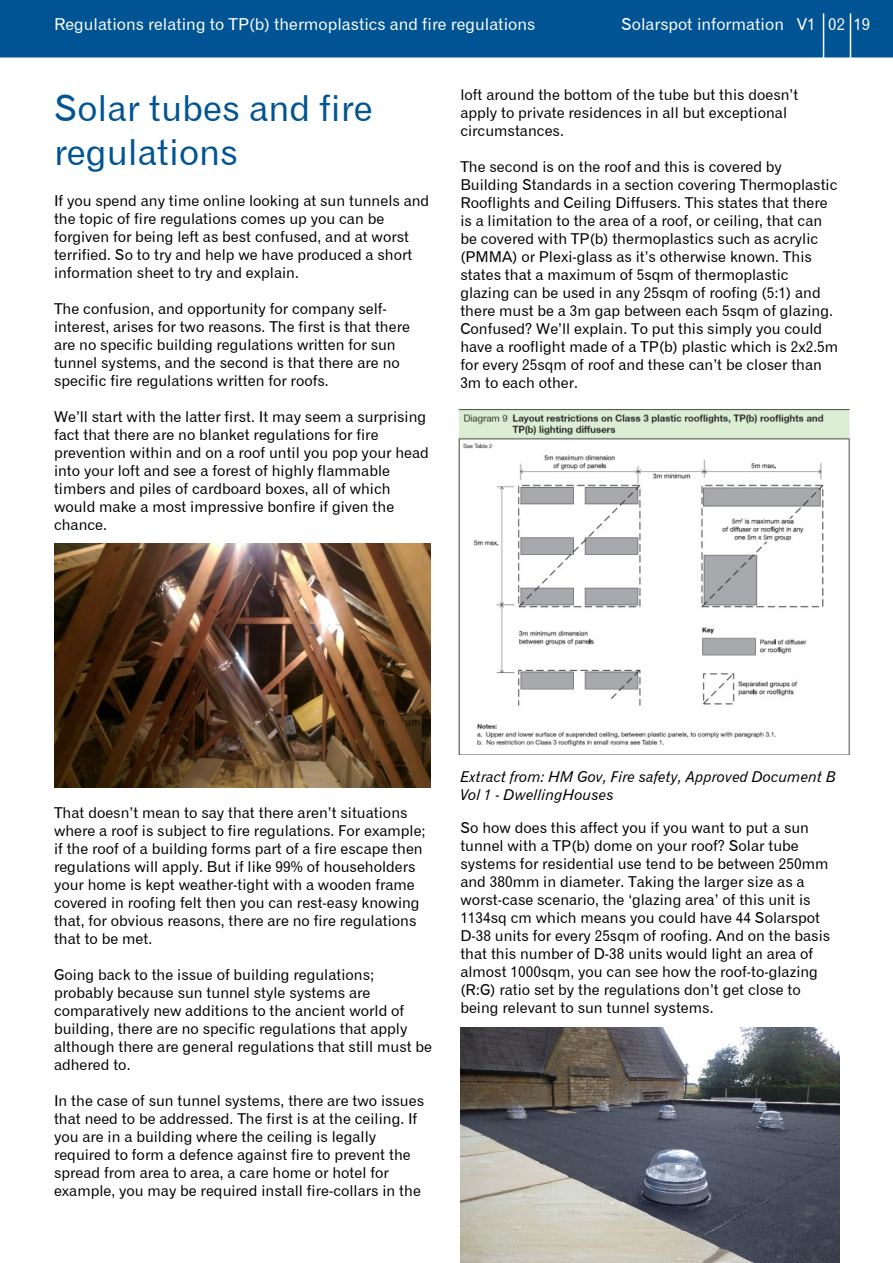
<style>
.page{position:relative;width:893px;height:1263px;background:#fff}
.page>*{position:absolute;margin:0;border:0;box-sizing:border-box;transform-origin:0 0}
.t1{font:36px/43.2px "Gothic 720 BT Roman B";color:#005493}
.t2{font:16.5px "Gothic 720 BT Roman B";color:#fff}
.t3{font:15px/18px "Gothic 720 BT Roman B";color:#000}
.t4{font:15px/18px "Gothic 720 BT Italic B";color:#000}
</style>
<div class="page">
<div style="left:0;top:0;width:893px;height:57px;background:#005493"></div>
<hr style="left:823px;top:13px;width:1px;height:51px;background:#fff">
<hr style="left:850px;top:13px;width:1px;height:51px;background:#fff">
<img style="left:54px;top:544px;width:377px;height:244px">
<img style="left:458px;top:409px;width:392px;height:345px">
<img style="left:460px;top:1027px;width:379px;height:236px">
<p class="t2" style="left:54px;top:17px;width:483px">Regulations relating to TP(b) thermoplastics and fire regulations</p>
<p class="t2" style="left:621px;top:17px;width:251px">Solarspot information V1 02 19</p>
<h1 class="t1" style="left:54px;top:90px;width:320px">Solar tubes and fire regulations</h1>
<p class="t3" style="left:54px;top:193px;width:377px">If you spend any time online looking at sun tunnels and the topic of fire regulations comes up you can be forgiven for being left as best confused, and at worst terrified. So to try and help we have produced a short information sheet to try and explain.</p>
<p class="t3" style="left:54px;top:301px;width:357px">The confusion, and opportunity for company self&shy;interest, arises for two reasons. The first is that there are no specific building regulations written for sun tunnel systems, and the second is that there are no specific fire regulations written for roofs.</p>
<p class="t3" style="left:54px;top:409px;width:376px">We’ll start with the latter first. It may seem a surprising fact that there are no blanket regulations for fire prevention within and on a roof until you pop your head into your loft and see a forest of highly flammable timbers and piles of cardboard boxes, all of which would make a most impressive bonfire if given the chance.</p>
<p class="t3" style="left:460px;top:87px;width:340px">loft around the bottom of the tube but this doesn’t apply to private residences in all but exceptional circumstances.</p>
<p class="t3" style="left:460px;top:159px;width:379px">The second is on the roof and this is covered by Building Standards in a section covering Thermoplastic Rooflights and Ceiling Diffusers. This states that there is a limitation to the area of a roof, or ceiling, that can be covered with TP(b) thermoplastics such as acrylic (PMMA) or Plexi-glass as it’s otherwise known. This states that a maximum of 5sqm of thermoplastic glazing can be used in any 25sqm of roofing (5:1) and there must be a 3m gap between each 5sqm of glazing.<br>Confused? We’ll explain. To put this simply you could have a rooflight made of a TP(b) plastic which is 2x2.5m for every 25sqm of roof and these can’t be closer than 3m to each other.</p>
<p class="t3" style="left:54px;top:805px;width:373px">That doesn’t mean to say that there aren’t situations where a roof is subject to fire regulations. For example; if the roof of a building forms part of a fire escape then regulations will apply. But if like 99% of householders your home is kept weather-tight with a wooden frame covered in roofing felt then you can rest-easy knowing that, for obvious reasons, there are no fire regulations that to be met.</p>
<p class="t3" style="left:54px;top:967px;width:380px">Going back to the issue of building regulations; probably because sun tunnel style systems are comparatively new additions to the ancient world of building, there are no specific regulations that apply although there are general regulations that still must be adhered to.</p>
<p class="t3" style="left:54px;top:1093px;width:372px">In the case of sun tunnel systems, there are two issues that need to be addressed. The first is at the ceiling. If you are in a building where the ceiling is legally required to form a defence against fire to prevent the spread from area to area, a care home or hotel for example, you may be required install fire-collars in the</p>
<p class="t4" style="left:460px;top:769px;width:377px">Extract from: HM Gov, Fire safety, Approved Document B<br>Vol 1 - DwellingHouses</p>
<p class="t3" style="left:460px;top:820px;width:371px">So how does this affect you if you want to put a sun tunnel with a TP(b) dome on your roof? Solar tube systems for residential use tend to be between 250mm and 380mm in diameter. Taking the larger size as a worst-case scenario, the ‘glazing area’ of this unit is 1134sq cm which means you could have 44 Solarspot D-38 units for every 25sqm of roofing. And on the basis that this number of D-38 units would light an area of almost 1000sqm, you can see how the roof-to-glazing (R:G) ratio set by the regulations don’t get close to being relevant to sun tunnel systems.</p>
</div>
